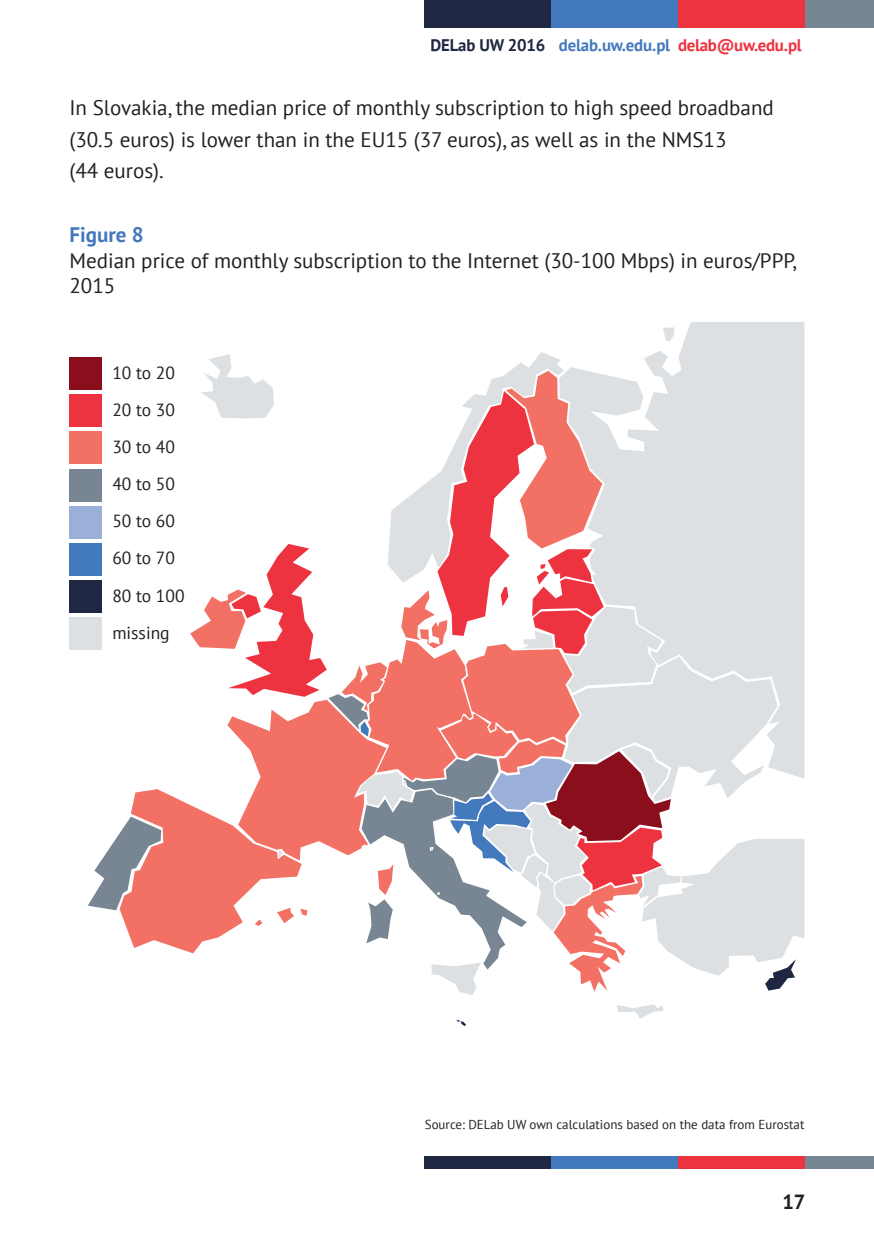
<style>
.page{position:relative;width:874px;height:1241px;background:#fff}
.page>*{position:absolute;margin:0;border:0;box-sizing:border-box;transform-origin:0 0}
.t1{font:21px/31.5px "PT Sans";color:#231f20}
.t2{font:700 21px "PT Sans";color:#4379bd}
.t3{font:700 20.47px "PT Sans";color:#231f20}
.t4{font:17.5px/37.1px "PT Sans";color:#231f20}
.t5{font:700 16.8px "PT Sans";letter-spacing:-.01em;color:#4379bd}
.t6{font:12.95px "PT Sans";color:#231f20}
.s1{color:#1f2743}
.s2{color:#ee3340}
</style>
<div class="page">
<div style="left:804px;top:1156px;width:69px;height:12px;background:#788592"></div>
<div style="left:677px;top:1156px;width:127px;height:12px;background:#ee3340"></div>
<div style="left:551px;top:1156px;width:126px;height:12px;background:#4379bd"></div>
<div style="left:424px;top:1156px;width:127px;height:12px;background:#1f2743"></div>
<div style="left:804px;top:0;width:69px;height:27px;background:#788592"></div>
<div style="left:677px;top:0;width:127px;height:27px;background:#ee3340"></div>
<div style="left:551px;top:0;width:126px;height:27px;background:#4379bd"></div>
<div style="left:424px;top:0;width:127px;height:27px;background:#1f2743"></div>
<svg style="left:617px;top:1004px;width:46px;height:14px"></svg>
<svg style="left:658px;top:322px;width:146px;height:30px;fill:#dde0e3"></svg>
<svg style="left:662px;top:327px;width:12px;height:14px"></svg>
<svg style="left:88px;top:352px;width:716px;height:643px"></svg>
<svg style="left:456px;top:1020px;width:10px;height:5px"></svg>
<div style="left:69px;top:394px;width:33px;height:33px;background:#ee3340"></div>
<div style="left:69px;top:431px;width:33px;height:33px;background:#f27064"></div>
<div style="left:69px;top:468px;width:33px;height:33px;background:#788592"></div>
<div style="left:69px;top:505px;width:33px;height:33px;background:#9bb0d9"></div>
<div style="left:69px;top:543px;width:33px;height:32px;background:#4379bd"></div>
<div style="left:69px;top:580px;width:33px;height:32px;background:#1f2743"></div>
<div style="left:69px;top:617px;width:33px;height:32px;background:#dde0e3"></div>
<div style="left:69px;top:357px;width:33px;height:33px;background:#8b0e1d"></div>
<p class="t5" style="left:430px;top:39px;width:372px"><span class="s1">DELab UW 2016</span> delab.uw.edu.pl <span class="s2">delab@uw.edu.pl</span></p>
<p class="t1" style="left:69px;top:91px;width:705px">In Slovakia, the median price of monthly subscription to high speed broadband (30.5 euros) is lower than in the EU15 (37 euros), as well as in the NMS13<br>(44 euros).</p>
<p class="t2" style="left:69px;top:227px;width:76px">Figure 8</p>
<p class="t1" style="left:69px;top:247px;width:728px;line-height:25.2px">Median price of monthly subscription to the Internet (30-100 Mbps) in euros/PPP,<br>2015</p>
<p class="t4" style="left:112px;top:353px;width:74px">10 to 20<br>20 to 30<br>30 to 40<br>40 to 50<br>50 to 60<br>60 to 70<br>80 to 100 missing</p>
<p class="t6" style="left:424px;top:1116px;width:381px">Source: DELab UW own calculations based on the data from Eurostat</p>
<p class="t3" style="left:782px;top:1194px;width:25px">17</p>
</div>
